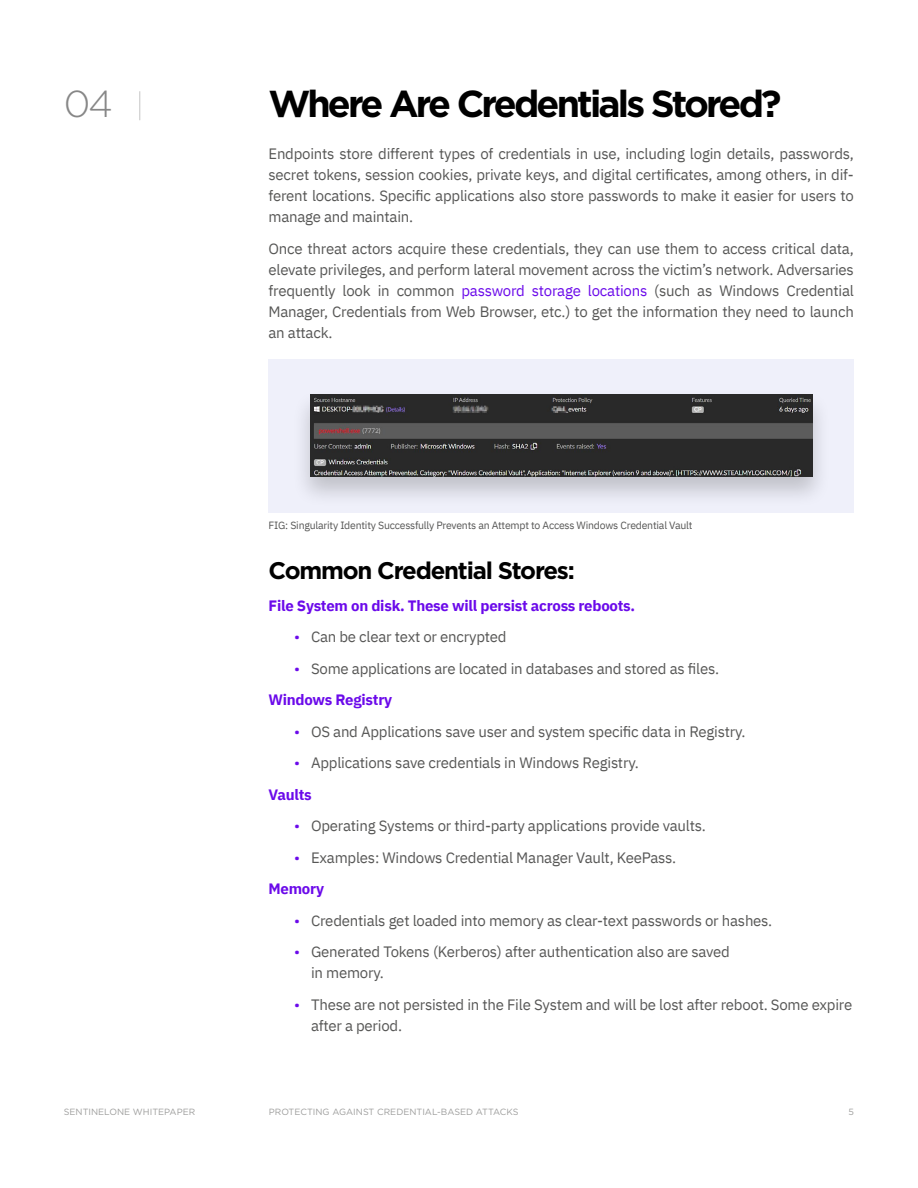
<style>
.page{position:relative;width:918px;height:1188px;background:#fff}
.page>*{position:absolute;margin:0;border:0;box-sizing:border-box;transform-origin:0 0}
.t1{font:700 37.5px "Gotham";letter-spacing:-.075em;color:#000}
.t2{font:300 37.5px "Gotham";color:#878787}
.t3{font:700 24px "Gotham";letter-spacing:-.05em;color:#000}
.t4{font:15px/21px "IBM Plex Sans";letter-spacing:-.015em;color:#575756}
.t5{font:700 15px "IBM Plex Sans";letter-spacing:-.015em;color:#6b0aea}
.t6{font:10.5px "IBM Plex Sans";letter-spacing:-.02em;color:#575756}
.t7{font:9px "Gotham";color:#9d9d9c}
.s1{color:#6b0aea}
.s2{font-weight:700;color:#6b0aea}
</style>
<div class="page">
<div style="left:269px;top:359px;width:585px;height:153px;background:#eff0fa"></div>
<div style="left:292px;top:389px;width:539px;height:119px;background:#000;opacity:.2"></div>
<img style="left:310px;top:395px;width:502px;height:82px">
<svg style="left:139px;top:91px;width:1px;height:29px"></svg>
<h1 class="t2" style="left:64px;top:80px;width:51px">04</h1>
<h1 class="t1" style="left:269px;top:79px;width:515px">Where Are Credentials Stored?</h1>
<p class="t4" style="left:269px;top:142px;width:587px;text-align:justify">Endpoints store different types of credentials in use, including login details, passwords, secret tokens, session cookies, private keys, and digital certificates, among others, in dif&shy;ferent locations. Specific applications also store passwords to make it easier for users to manage and maintain.</p>
<p class="t4" style="left:269px;top:236px;width:587px;text-align:justify">Once threat actors acquire these credentials, they can use them to access critical data, elevate privileges, and perform lateral movement across the victim’s network. Adversaries frequently look in common <span class="s1">password storage locations</span> (such as Windows Credential Manager, Credentials from Web Browser, etc.) to get the information they need to launch an attack.</p>
<p class="t6" style="left:269px;top:518px;width:426px">FIG: Singularity Identity Successfully Prevents an Attempt to Access Windows Credential Vault</p>
<h2 class="t3" style="left:269px;top:555px;width:308px">Common Credential Stores:</h2>
<p class="t5" style="left:269px;top:593px;width:368px">File System on disk. These will persist across reboots.</p>
<p class="t4" style="left:294px;top:625px;width:214px"><span class="s1">•</span> Can be clear text or encrypted</p>
<p class="t4" style="left:269px;top:651px;width:452px;line-height:31.5px;text-indent:26px"><span class="s1">•</span> Some applications are located in databases and stored as files.<br><span class="s2">Windows Registry</span></p>
<p class="t4" style="left:294px;top:719px;width:453px"><span class="s1">•</span> OS and Applications save user and system specific data in Registry.</p>
<p class="t4" style="left:269px;top:746px;width:372px;line-height:31.5px;text-indent:26px"><span class="s1">•</span> Applications save credentials in Windows Registry.<br><span class="s2">Vaults</span></p>
<p class="t4" style="left:294px;top:814px;width:413px"><span class="s1">•</span> Operating Systems or third-party applications provide vaults.</p>
<p class="t4" style="left:269px;top:840px;width:409px;line-height:31.5px;text-indent:26px"><span class="s1">•</span> Examples: Windows Credential Manager Vault, KeePass.<br><span class="s2">Memory</span></p>
<p class="t4" style="left:294px;top:908px;width:480px"><span class="s1">•</span> Credentials get loaded into memory as clear-text passwords or hashes.</p>
<p class="t4" style="left:311px;top:940px;width:420px;text-indent:-17px"><span class="s1">•</span> Generated Tokens (Kerberos) after authentication also are saved in memory.</p>
<p class="t4" style="left:311px;top:992px;width:543px;text-indent:-17px"><span class="s1">•</span> These are not persisted in the File System and will be lost after reboot. Some expire after a period.</p>
<p class="t7" style="left:64px;top:1106px;width:133px">SENTINELONE WHITEPAPER</p>
<p class="t7" style="left:269px;top:1106px;width:251px">PROTECTING AGAINST CREDENTIAL-BASED ATTACKS</p>
<p class="t7" style="left:848px;top:1106px;width:7px">5</p>
</div>
